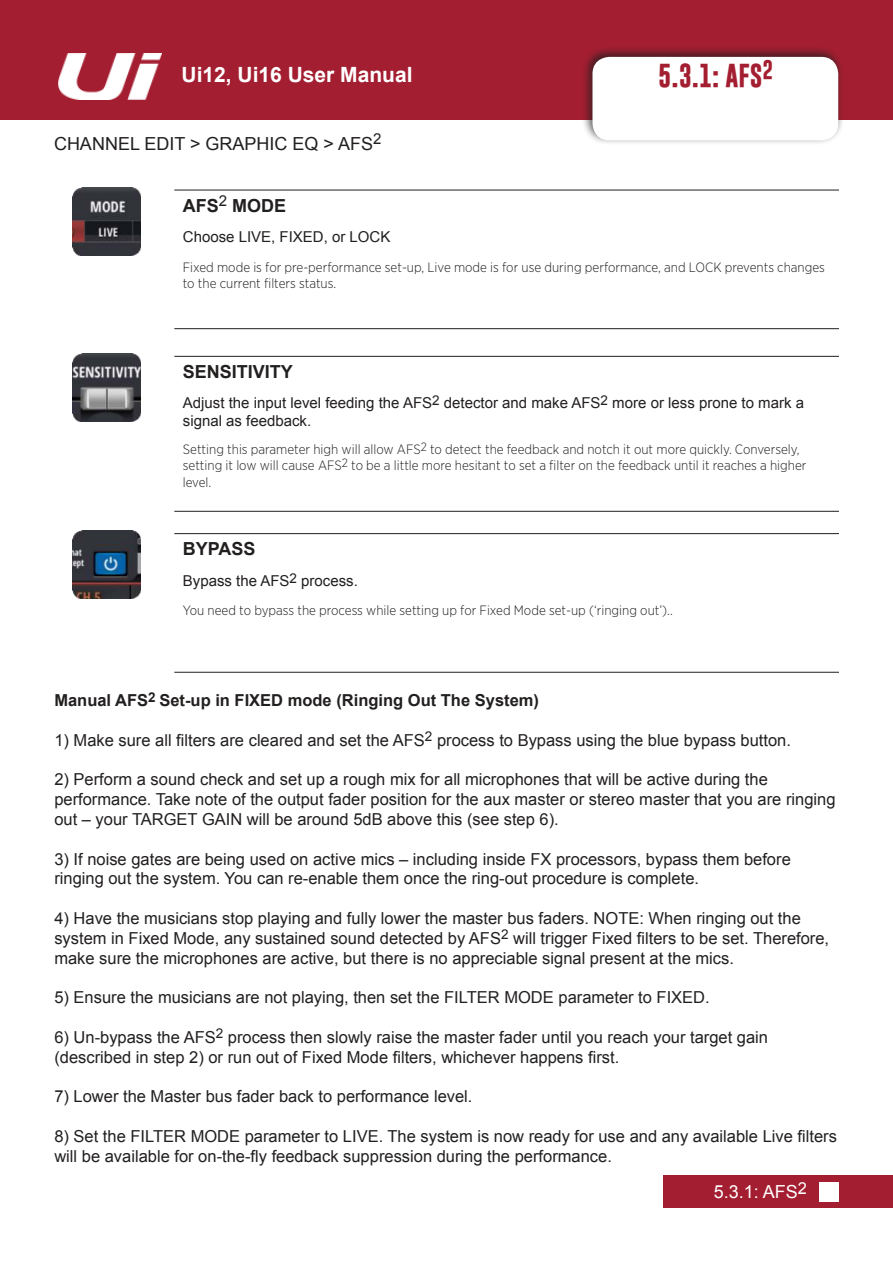
<style>
.page{position:relative;width:893px;height:1263px;background:#fff}
.page>*{position:absolute;margin:0;border:0;box-sizing:border-box;transform-origin:0 0}
.t1{font:700 24px "Gobold";color:#a41e31}
.t2{font:700 21px "Arial";color:#fff}
.t3{font:18px "Arial";color:#221f1f}
.t4{font:700 18px "Arial";color:#221f1f}
.t5{font:18px "Arial";color:#fff}
.t6{font:16.5px/19.8px "Arial";color:#221f1f}
.t7{font:700 16.5px "Arial";color:#221f1f}
.t8{font:15px/18px "Arial";color:#221f1f}
.t9{font:300 13.5px/16.2px "Gotham Narrow";color:#221f1f}
</style>
<div class="page">
<div style="left:0;top:0;width:893px;height:119px;background:#a41e31"></div>
<div style="left:663px;top:1175px;width:230px;height:33px;background:#a41e31"></div>
<div style="left:582px;top:45px;width:262px;height:100px;background:#221f1f;opacity:.75"></div>
<div style="left:592px;top:57px;width:246px;height:83px;background:#fff;border-radius:17px"></div>
<div style="left:820px;top:1182px;width:19px;height:19px;background:#fff"></div>
<img style="left:59px;top:54px;width:103px;height:46px">
<hr style="left:174px;top:328px;width:665px;height:1px;background:#221f1f">
<hr style="left:174px;top:190px;width:665px;height:1px;background:#221f1f">
<img style="left:72px;top:187px;width:68px;height:68px">
<hr style="left:174px;top:511px;width:665px;height:1px;background:#221f1f">
<hr style="left:174px;top:356px;width:665px;height:1px;background:#221f1f">
<img style="left:72px;top:353px;width:68px;height:68px">
<hr style="left:174px;top:672px;width:665px;height:1px;background:#221f1f">
<hr style="left:174px;top:533px;width:665px;height:1px;background:#221f1f">
<img style="left:72px;top:531px;width:68px;height:68px">
<p class="t2" style="left:182px;top:60px;width:233px">Ui12, Ui16 User Manual</p>
<h1 class="t1" style="left:658px;top:63px;width:116px">5.3.1: AFS<sup>2</sup></h1>
<p class="t3" style="left:54px;top:137px;width:329px">CHANNEL EDIT &gt; GRAPHIC EQ &gt; AFS<sup>2</sup></p>
<p class="t4" style="left:183px;top:193px;width:105px">AFS<sup>2</sup> MODE</p>
<p class="t8" style="left:183px;top:229px;width:209px">Choose LIVE, FIXED, or LOCK</p>
<p class="t9" style="left:183px;top:259px;width:644px">Fixed mode is for pre-performance set-up, Live mode is for use during performance, and LOCK prevents changes to the current filters status.</p>
<p class="t4" style="left:183px;top:359px;width:112px">SENSITIVITY</p>
<p class="t8" style="left:183px;top:395px;width:623px">Adjust the input level feeding the AFS<sup>2</sup> detector and make AFS<sup>2</sup> more or less prone to mark a signal as feedback.</p>
<p class="t9" style="left:183px;top:442px;width:625px">Setting this parameter high will allow AFS<sup>2</sup> to detect the feedback and notch it out more quickly. Conversely, setting it low will cause AFS<sup>2</sup> to be a little more hesitant to set a filter on the feedback until it reaches a higher level.</p>
<p class="t4" style="left:183px;top:536px;width:74px">BYPASS</p>
<p class="t8" style="left:183px;top:573px;width:177px">Bypass the AFS<sup>2</sup> process.</p>
<p class="t9" style="left:183px;top:603px;width:491px">You need to bypass the process while setting up for Fixed Mode set-up (‘ringing out’)..</p>
<p class="t7" style="left:54px;top:689px;width:486px">Manual AFS<sup>2</sup> Set-up in FIXED mode (Ringing Out The System)</p>
<p class="t6" style="left:54px;top:730px;width:738px">1) Make sure all filters are cleared and set the AFS<sup>2</sup> process to Bypass using the blue bypass button.</p>
<p class="t6" style="left:54px;top:771px;width:783px">2) Perform a sound check and set up a rough mix for all microphones that will be active during the performance. Take note of the output fader position for the aux master or stereo master that you are ringing out – your TARGET GAIN will be around 5dB above this (see step 6).</p>
<p class="t6" style="left:54px;top:850px;width:738px">3) If noise gates are being used on active mics – including inside FX processors, bypass them before ringing out the system. You can re-enable them once the ring-out procedure is complete.</p>
<p class="t6" style="left:54px;top:910px;width:776px">4) Have the musicians stop playing and fully lower the master bus faders. NOTE: When ringing out the system in Fixed Mode, any sustained sound detected by AFS<sup>2</sup> will trigger Fixed filters to be set. Therefore, make sure the microphones are active, but there is no appreciable signal present at the mics.</p>
<p class="t6" style="left:54px;top:989px;width:657px">5) Ensure the musicians are not playing, then set the FILTER MODE parameter to FIXED.</p>
<p class="t6" style="left:54px;top:1029px;width:715px">6) Un-bypass the AFS<sup>2</sup> process then slowly raise the master fader until you reach your target gain (described in step 2) or run out of Fixed Mode filters, whichever happens first.</p>
<p class="t6" style="left:54px;top:1088px;width:420px">7) Lower the Master bus fader back to performance level.</p>
<p class="t6" style="left:54px;top:1126px;width:784px">8) Set the FILTER MODE parameter to LIVE. The system is now ready for use and any available Live filters will be available for on-the-fly feedback suppression during the performance.</p>
<p class="t5" style="left:714px;top:1185px;width:95px">5.3.1: AFS<sup>2</sup></p>
</div>
